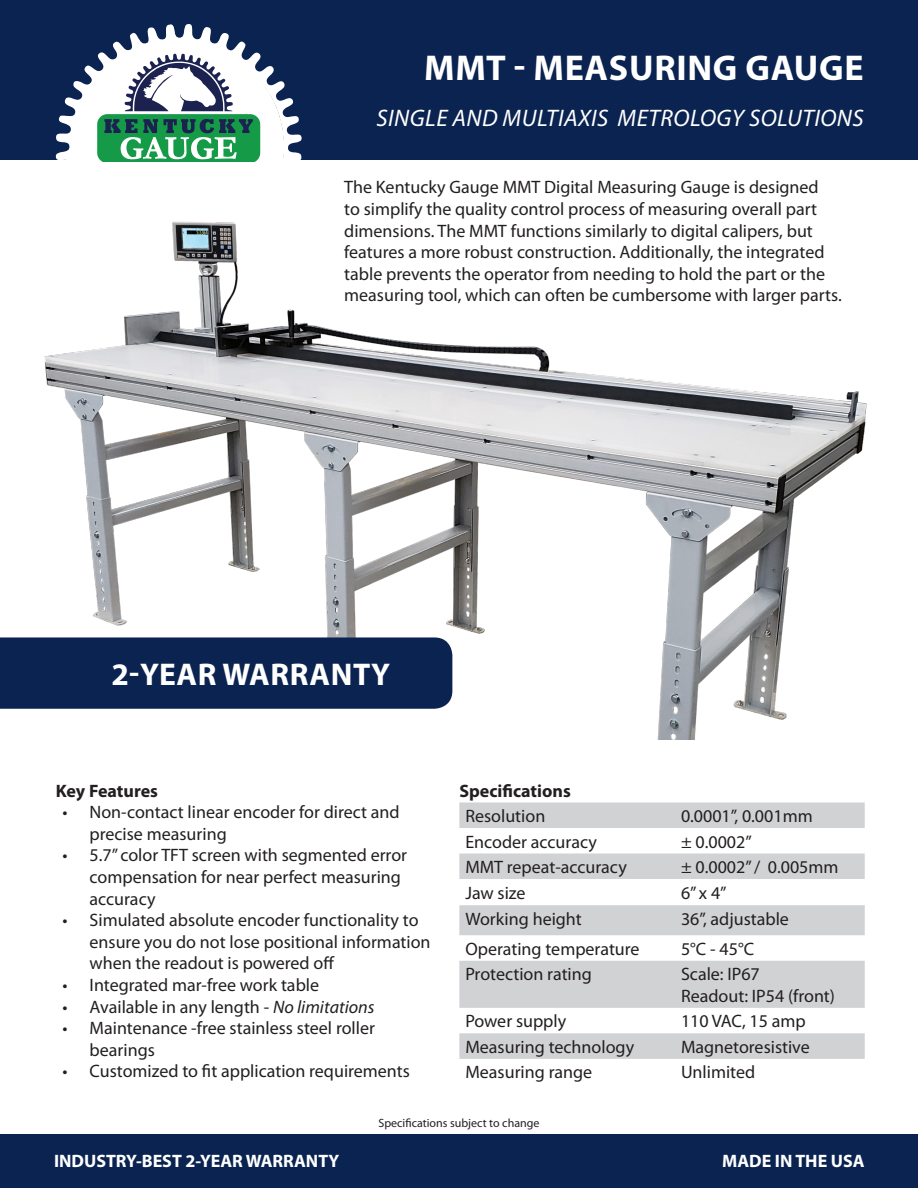
<style>
.page{position:relative;width:918px;height:1188px;background:#fff}
.page>*{position:absolute;margin:0;border:0;box-sizing:border-box;transform-origin:0 0}
.t1{font:700 36px "Myriad Pro";letter-spacing:.02em;color:#fff}
.t2{font:700 31.5px "Myriad Pro";letter-spacing:.02em;color:#fff}
.t3{font:italic 24px "Myriad Pro";letter-spacing:.02em;color:#fff}
.t4{font:18px/21.6px "Myriad Pro";color:#231f20}
.t5{font:700 18px "Myriad Pro";color:#fff}
.t6{font:700 18px "Myriad Pro";color:#231f20}
.t7{font:12px "Myriad Pro";color:#231f20}
.s1{font-style:italic}
</style>
<div class="page">
<div style="left:0;top:0;width:918px;height:159px;background:#0a2350"></div>
<svg style="left:54px;top:24px;width:250px;height:138px"></svg>
<div style="left:0;top:1134px;width:918px;height:54px;background:#0a2350"></div>
<svg style="left:459px;top:803px;width:406px;height:256px;fill:#d1d2d4"></svg>
<img style="left:44px;top:221px;width:823px;height:519px">
<div style="left:0;top:637px;width:452px;height:72px;background:#0a2350"></div>
<p class="t1" style="left:424px;top:44px;width:441px">MMT - MEASURING GAUGE</p>
<p class="t3" style="left:376px;top:104px;width:489px">SINGLE AND MULTIAXIS METROLOGY SOLUTIONS</p>
<p class="t4" style="left:344px;top:176px;width:499px">The Kentucky Gauge MMT Digital Measuring Gauge is designed<br>to simplify the quality control process of measuring overall part dimensions. The MMT functions similarly to digital calipers, but features a more robust construction. Additionally, the integrated table prevents the operator from needing to hold the part or the measuring tool, which can often be cumbersome with larger parts.</p>
<p class="t2" style="left:112px;top:654px;width:280px">2-YEAR WARRANTY</p>
<p class="t6" style="left:56px;top:779px;width:104px">Key Features</p>
<p class="t4" style="left:90px;top:801px;width:312px;text-indent:-27px">• Non-contact linear encoder for direct and precise measuring</p>
<p class="t4" style="left:90px;top:844px;width:319px;text-indent:-27px">• 5.7” color TFT screen with segmented error compensation for near perfect measuring accuracy</p>
<p class="t4" style="left:90px;top:909px;width:343px;text-indent:-27px">• Simulated absolute encoder functionality to ensure you do not lose positional information when the readout is powered off</p>
<p class="t4" style="left:63px;top:974px;width:258px">• Integrated mar-free work table</p>
<p class="t4" style="left:63px;top:995px;width:313px">• Available in any length - <span class="s1">No limitations</span></p>
<p class="t4" style="left:90px;top:1017px;width:287px;text-indent:-27px">• Maintenance -free stainless steel roller bearings</p>
<p class="t4" style="left:63px;top:1060px;width:349px">• Customized to fit application requirements</p>
<p class="t6" style="left:459px;top:779px;width:113px">Specifications</p>
<p class="t4" style="left:465px;top:805px;width:81px">Resolution</p>
<p class="t4" style="left:681px;top:805px;width:133px">0.0001”, 0.001mm</p>
<p class="t4" style="left:465px;top:830px;width:133px">Encoder accuracy</p>
<p class="t4" style="left:681px;top:830px;width:72px">± 0.0002”</p>
<p class="t4" style="left:465px;top:856px;width:163px">MMT repeat-accuracy</p>
<p class="t4" style="left:681px;top:856px;width:159px">± 0.0002” / 0.005mm</p>
<p class="t4" style="left:465px;top:881px;width:62px">Jaw size</p>
<p class="t4" style="left:681px;top:881px;width:47px">6” x 4”</p>
<p class="t4" style="left:465px;top:908px;width:118px">Working height</p>
<p class="t4" style="left:681px;top:908px;width:109px">36”, adjustable</p>
<p class="t4" style="left:465px;top:938px;width:176px">Operating temperature</p>
<p class="t4" style="left:681px;top:938px;width:75px">5°C - 45°C</p>
<p class="t4" style="left:465px;top:963px;width:128px">Protection rating</p>
<p class="t4" style="left:681px;top:963px;width:80px">Scale: IP67</p>
<p class="t4" style="left:681px;top:985px;width:156px">Readout: IP54 (front)</p>
<p class="t4" style="left:465px;top:1010px;width:102px">Power supply</p>
<p class="t4" style="left:681px;top:1010px;width:126px">110 VAC, 15 amp</p>
<p class="t4" style="left:465px;top:1036px;width:170px">Measuring technology</p>
<p class="t4" style="left:681px;top:1036px;width:130px">Magnetoresistive</p>
<p class="t4" style="left:465px;top:1061px;width:128px">Measuring range</p>
<p class="t4" style="left:681px;top:1061px;width:76px">Unlimited</p>
<p class="t7" style="left:378px;top:1116px;width:163px">Specifications subject to change</p>
<p class="t5" style="left:54px;top:1149px;width:287px">INDUSTRY-BEST 2-YEAR WARRANTY</p>
<p class="t5" style="left:722px;top:1149px;width:144px">MADE IN THE USA</p>
</div>
